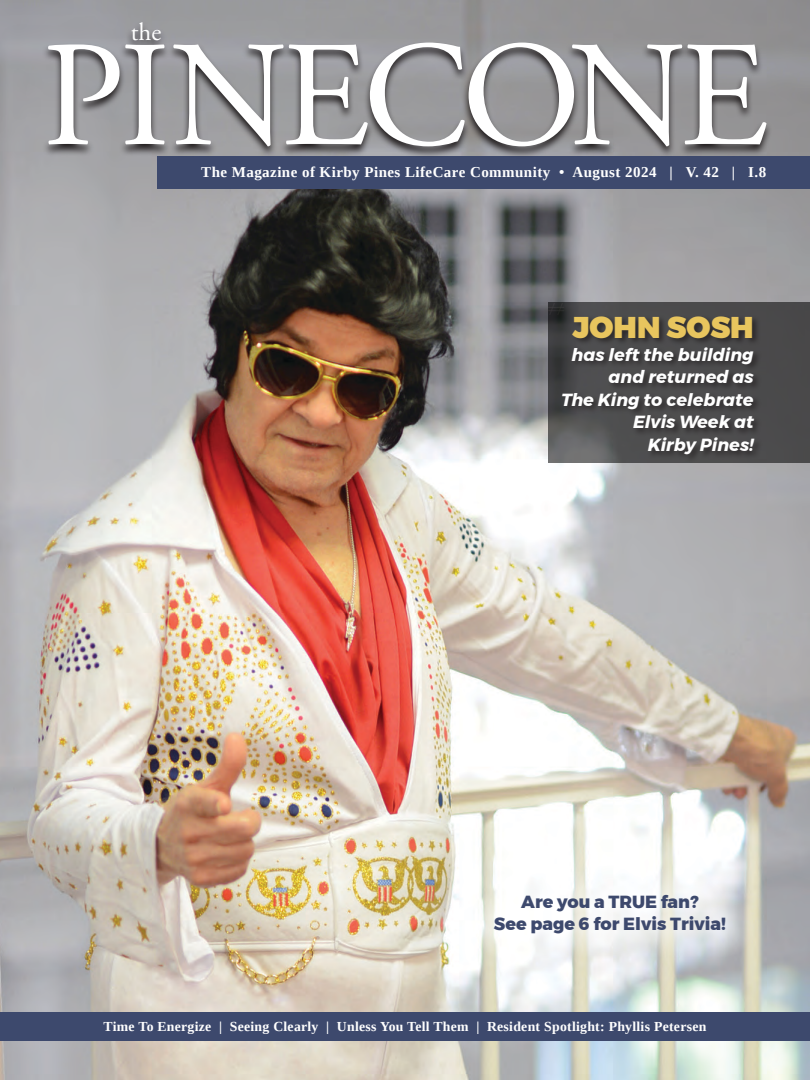
<style>
.page{position:relative;width:810px;height:1080px;background:#fff}
.page>*{position:absolute;margin:0;border:0;box-sizing:border-box;transform-origin:0 0}
.t1{font:150px "Adobe Garamond Pro";letter-spacing:-.04em;color:#fff}
.t2{font:900 30px "Montserrat";color:#e8c55e}
.t3{font:25px "Adobe Garamond Pro";color:#fff}
.t4{font:italic 700 17.5px "Montserrat";color:#fff}
.t5{font:800 17.5px "Montserrat";color:#3d496d}
.t6{font:700 15px "Liberation Serif";letter-spacing:.03em;color:#fff}
.t7{font:700 13.75px "Liberation Serif";letter-spacing:.02em;color:#fff}
</style>
<div class="page">
<img style="left:0;top:0;width:810px;height:1080px">
<svg style="left:548px;top:303px;width:262px;height:160px;background:#484849"></svg>
<div style="left:0;top:1012px;width:810px;height:29px;background:#3d496d"></div>
<div style="left:158px;top:156px;width:652px;height:33px;background:#3d496d"></div>
<svg style="left:126px;top:22px;width:41px;height:20px"></svg>
<svg style="left:42px;top:42px;width:731px;height:117px;background:#7d7c80"></svg>
<div style="left:561px;top:315px;width:201px;height:148px;background:#231f20;opacity:.75"></div>
<svg style="left:466px;top:867px;width:288px;height:95px"></svg>
<p class="t3" style="left:131px;top:17px;width:32px">the</p>
<p class="t1" style="left:42px;top:6px;width:727px">PINECONE</p>
<p class="t6" style="left:201px;top:161px;width:567px">The Magazine of Kirby Pines LifeCare Community • August 2024 | V. 42 | I.8</p>
<p class="t2" style="left:573px;top:303px;width:183px">JOHN SOSH</p>
<p class="t4" style="left:571px;top:340px;width:184px">has left the building</p>
<p class="t4" style="left:609px;top:363px;width:147px">and returned as</p>
<p class="t4" style="left:561px;top:386px;width:194px">The King to celebrate</p>
<p class="t4" style="left:633px;top:408px;width:122px">Elvis Week at</p>
<p class="t4" style="left:648px;top:431px;width:108px">Kirby Pines!</p>
<p class="t5" style="left:521px;top:888px;width:179px">Are you a TRUE fan?</p>
<p class="t5" style="left:494px;top:910px;width:234px">See page 6 for Elvis Trivia!</p>
<p class="t7" style="left:104px;top:1017px;width:604px">Time To Energize | Seeing Clearly | Unless You Tell Them | Resident Spotlight: Phyllis Petersen</p>
</div>
